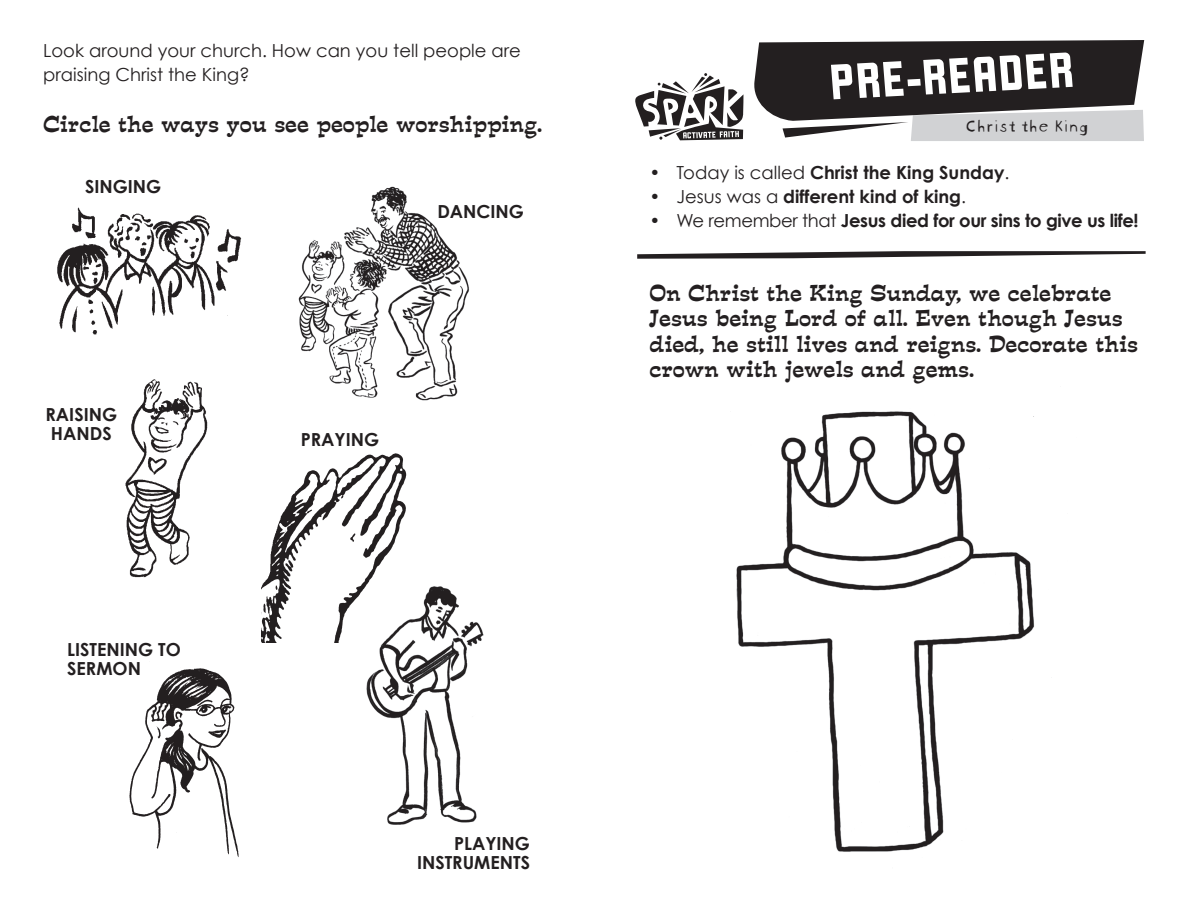
<style>
.page{position:relative;width:1188px;height:918px;background:#fff}
.page>*{position:absolute;margin:0;border:0;box-sizing:border-box;transform-origin:0 0}
.t1{font:54px "Liquorstore";color:#fff}
.t2{font:21px/25.5px "Estro Font";color:#231f20}
.t3{font:700 18px/19.5px "Century Gothic";color:#231f20}
.t4{font:18px/24px "Century Gothic";color:#231f20}
.t5{font:700 18px "Century Gothic";letter-spacing:-.02em;color:#231f20}
.t6{font:18px "Blockhead Uplugged";color:#231f20}
.s1{font-weight:400}
</style>
<div class="page">
<svg style="left:754px;top:40px;width:390px;height:101px;background:#5b5859"></svg>
<svg style="left:635px;top:73px;width:108px;height:67px"></svg>
<img style="left:366px;top:586px;width:118px;height:239px">
<img style="left:736px;top:379px;width:298px;height:473px">
<svg style="left:637px;top:251px;width:509px;height:8px"></svg>
<img style="left:57px;top:207px;width:185px;height:128px">
<img style="left:261px;top:453px;width:152px;height:189px">
<img style="left:298px;top:186px;width:171px;height:215px">
<img style="left:129px;top:668px;width:110px;height:189px">
<img style="left:125px;top:379px;width:83px;height:199px">
<p class="t4" style="left:43px;top:38px;width:479px">Look around your church. How can you tell people are praising Christ the King?</p>
<p class="t2" style="left:43px;top:111px;width:501px">Circle the ways you see people worshipping.</p>
<p class="t3" style="left:85px;top:177px;width:78px">SINGING</p>
<p class="t3" style="left:46px;top:404px;width:73px">RAISING<br>HANDS</p>
<p class="t3" style="left:67px;top:639px;width:115px">LISTENING TO<br>SERMON</p>
<p class="t3" style="left:437px;top:201px;width:88px">DANCING</p>
<p class="t3" style="left:301px;top:429px;width:80px">PRAYING</p>
<p class="t3" style="left:417px;top:833px;width:115px;text-align:right">PLAYING<br>INSTRUMENTS</p>
<h1 class="t1" style="left:828px;top:54px;width:247px;rotate:-3deg">PRE-READER</h1>
<p class="t6" style="left:965px;top:111px;width:125px">Christ the King</p>
<p class="t3" style="left:650px;top:162px;width:361px"><span class="s1">• Today is called</span> Christ the King Sunday<span class="s1">.</span></p>
<p class="t3" style="left:650px;top:186px;width:318px"><span class="s1">• Jesus was a</span> different kind of king<span class="s1">.</span></p>
<p class="t5" style="left:650px;top:209px;width:491px"><span class="s1">• We remember that</span> Jesus died for our sins to give us life!</p>
<p class="t2" style="left:649px;top:280px;width:490px">On Christ the King Sunday, we celebrate Jesus being Lord of all. Even though Jesus died, he still lives and reigns. Decorate this crown with jewels and gems.</p>
</div>
